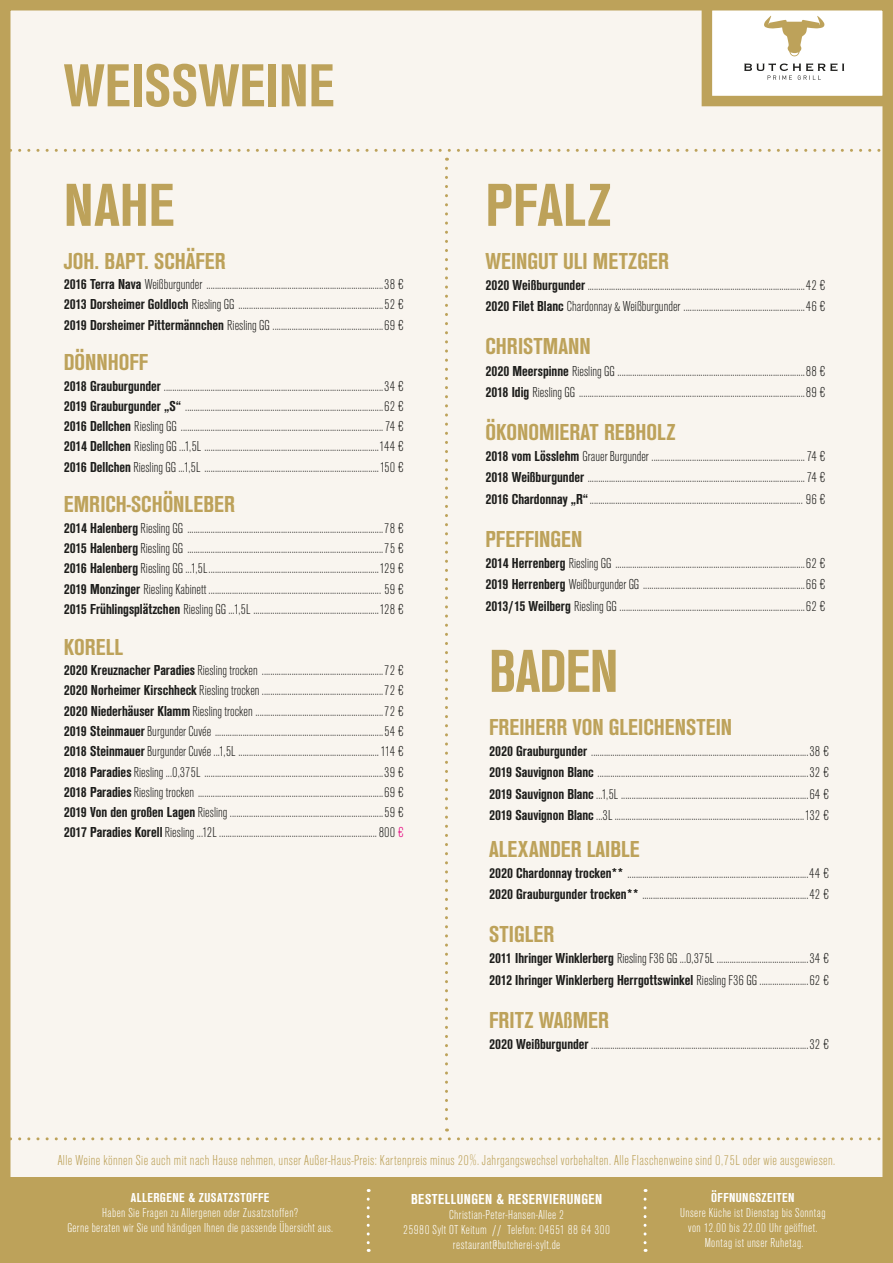
<style>
.page{position:relative;width:893px;height:1263px;background:#fff}
.page>*{position:absolute;margin:0;border:0;box-sizing:border-box;transform-origin:0 0}
.t1{font:700 condensed 63px/119.6px "Ancona";color:#bda25a}
.t2{font:700 condensed 63px "Ancona";color:#bda25a;scale:.96 1}
.t3{font:700 condensed 24px "Ancona";color:#bda25a}
.t4{font:300 condensed 15px/20.2px "Ancona";color:#1d1d1b;text-align:justify}
.t5{font:300 condensed 15px "Ancona";letter-spacing:.025em;color:#bda25a}
.t6{font:700 condensed 15px "Ancona";letter-spacing:.03em;color:#fff}
.t7{font:300 condensed 13.5px/15px "Ancona";letter-spacing:.03em;color:#fff;text-align:center}
.t8{font:700 condensed 13.5px "Ancona";letter-spacing:.03em;color:#fff}
.s1{font-weight:700}
.s2{color:#e6007d}
</style>
<div class="page">
<div style="left:5px;top:5px;width:883px;height:1253px;background:#f9f5ef"></div>
<div style="left:0;top:0;width:893px;height:1263px;border:10px solid #bda25a"></div>
<div style="left:707px;top:5px;width:181px;height:96px;background:#fff"></div>
<div style="left:702px;top:0;width:191px;height:106px;border:10px solid #bda25a"></div>
<svg style="left:764px;top:16px;width:61px;height:40px"></svg>
<svg style="left:744px;top:63px;width:100px;height:17px"></svg>
<svg style="left:10px;top:149px;width:882px;height:3px"></svg>
<svg style="left:10px;top:1137px;width:882px;height:3px"></svg>
<svg style="left:445px;top:168px;width:3px;height:963px"></svg>
<div style="left:0;top:1178px;width:893px;height:85px;background:#bda25a"></div>
<svg style="left:367px;top:1199px;width:3px;height:53px"></svg>
<svg style="left:644px;top:1199px;width:3px;height:53px"></svg>
<h1 class="t1" style="left:64px;top:25px;width:272px">WEISSWEINE<br>NAHE</h1>
<h2 class="t3" style="left:64px;top:246px;width:164px">JOH. BAPT. SCHÄFER</h2>
<p class="t4" style="left:64px;top:274px;width:342px"><span class="s1">2016 Terra Nava</span> Weißburgunder ...................................................................................38 € <span class="s1">2013 Dorsheimer Goldloch</span> Riesling GG ....................................................................52 € <span class="s1">2019 Dorsheimer Pittermännchen</span> Riesling GG ....................................................69 €</p>
<h2 class="t3" style="left:64px;top:348px;width:86px">DÖNNHOFF</h2>
<p class="t4" style="left:64px;top:376px;width:342px"><span class="s1">2018 Grauburgunder</span> .......................................................................................................34 € <span class="s1">2019 Grauburgunder „S“</span> .............................................................................................62 € <span class="s1">2016 Dellchen</span> Riesling GG ...............................................................................................74 € <span class="s1">2014 Dellchen</span> Riesling GG ...1,5L ..................................................................................144 € <span class="s1">2016 Dellchen</span> Riesling GG ...1,5L ..................................................................................150 €</p>
<h2 class="t3" style="left:64px;top:490px;width:173px">EMRICH-SCHÖNLEBER</h2>
<p class="t4" style="left:64px;top:518px;width:342px"><span class="s1">2014 Halenberg</span> Riesling GG ............................................................................................78 € <span class="s1">2015 Halenberg</span> Riesling GG ............................................................................................75 € <span class="s1">2016 Halenberg</span> Riesling GG ...1,5L................................................................................129 € <span class="s1">2019 Monzinger</span> Riesling Kabinett ................................................................................. 59 € <span class="s1">2015 Frühlingsplätzchen</span> Riesling GG ...1,5L ...........................................................128 €</p>
<h2 class="t3" style="left:64px;top:632px;width:61px">KORELL</h2>
<p class="t4" style="left:64px;top:660px;width:342px"><span class="s1">2020 Kreuznacher Paradies</span> Riesling trocken .........................................................72 € <span class="s1">2020 Norheimer Kirschheck</span> Riesling trocken .........................................................72 € <span class="s1">2020 Niederhäuser Klamm</span> Riesling trocken ............................................................72 € <span class="s1">2019 Steinmauer</span> Burgunder Cuvée ...............................................................................54 € <span class="s1">2018 Steinmauer</span> Burgunder Cuvée ...1,5L ..................................................................114 € <span class="s1">2018 Paradies</span> Riesling ...0,375L ....................................................................................39 € <span class="s1">2018 Paradies</span> Riesling trocken .......................................................................................69 € <span class="s1">2019 Von den großen Lagen</span> Riesling ........................................................................59 € <span class="s1">2017 Paradies Korell</span> Riesling ...12L ..........................................................................800 <span class="s2">€</span></p>
<h1 class="t1" style="left:485px;top:145px;width:127px">PFALZ</h1>
<h2 class="t3" style="left:485px;top:246px;width:185px">WEINGUT ULI METZGER</h2>
<p class="t4" style="left:485px;top:275px;width:342px;line-height:21.3px"><span class="s1">2020 Weißburgunder</span> ......................................................................................................42 €<br><span class="s1">2020 Filet Blanc</span> Chardonnay &amp; Weißburgunder .........................................................46 €</p>
<h2 class="t3" style="left:485px;top:332px;width:107px">CHRISTMANN</h2>
<p class="t4" style="left:485px;top:360px;width:342px;line-height:21.3px"><span class="s1">2020 Meerspinne</span> Riesling GG ........................................................................................88 €<br><span class="s1">2018 Idig</span> Riesling GG ..........................................................................................................89 €</p>
<h2 class="t3" style="left:485px;top:417px;width:192px">ÖKONOMIERAT REBHOLZ</h2>
<p class="t4" style="left:485px;top:446px;width:342px;line-height:21.3px"><span class="s1">2018 vom Lösslehm</span> Grauer Burgunder ........................................................................74 € <span class="s1">2018 Weißburgunder</span> ......................................................................................................74 € <span class="s1">2016 Chardonnay „R“</span>.................................................................................................... 96 €</p>
<h2 class="t3" style="left:485px;top:524px;width:99px">PFEFFINGEN</h2>
<p class="t4" style="left:485px;top:553px;width:342px;line-height:21.3px"><span class="s1">2014 Herrenberg</span> Riesling GG .........................................................................................62 € <span class="s1">2019 Herrenberg</span> Weißburgunder GG ............................................................................66 € <span class="s1">2013/15 Weilberg</span> Riesling GG .......................................................................................62 €</p>
<h1 class="t2" style="left:489px;top:633px;width:136px">BADEN</h1>
<h2 class="t3" style="left:489px;top:712px;width:245px">FREIHERR VON GLEICHENSTEIN</h2>
<p class="t4" style="left:489px;top:741px;width:342px;line-height:21.3px"><span class="s1">2020 Grauburgunder</span> ......................................................................................................38 € <span class="s1">2019 Sauvignon Blanc</span> ...................................................................................................32 € <span class="s1">2019 Sauvignon Blanc</span> ...1,5L ........................................................................................64 € <span class="s1">2019 Sauvignon Blanc</span> ...3L .........................................................................................132 €</p>
<h2 class="t3" style="left:489px;top:834px;width:152px">ALEXANDER LAIBLE</h2>
<p class="t4" style="left:489px;top:863px;width:342px;line-height:21.3px"><span class="s1">2020 Chardonnay trocken**</span> .....................................................................................44 €<br><span class="s1">2020 Grauburgunder trocken**</span> ..............................................................................42 €</p>
<h2 class="t3" style="left:489px;top:920px;width:67px">STIGLER</h2>
<p class="t4" style="left:489px;top:948px;width:342px;line-height:21.3px"><span class="s1">2011 Ihringer Winklerberg</span> Riesling F36 GG ...0,375L ...........................................34 €<br><span class="s1">2012 Ihringer Winklerberg Herrgottswinkel</span> Riesling F36 GG .......................62 €</p>
<h2 class="t3" style="left:489px;top:1005px;width:122px">FRITZ WAßMER</h2>
<p class="t4" style="left:489px;top:1034px;width:342px"><span class="s1">2020 Weißburgunder</span> ......................................................................................................32 €</p>
<p class="t5" style="left:58px;top:1152px;width:779px">Alle Weine können Sie auch mit nach Hause nehmen, unser Außer-Haus-Preis: Kartenpreis minus 20%. Jahrgangswechsel vorbehalten. Alle Flaschenweine sind 0,75L oder wie ausgewiesen.</p>
<p class="t6" style="left:411px;top:1190px;width:193px">BESTELLUNGEN &amp; RESERVIERUNGEN</p>
<p class="t7" style="left:403px;top:1207px;width:208px">Christian-Peter-Hansen-Allee 2<br>25980 Sylt OT Keitum // Telefon: 04651 88 64 300 restaurant@butcherei-sylt.de</p>
<p class="t8" style="left:711px;top:1190px;width:85px">ÖFFNUNGSZEITEN</p>
<p class="t7" style="left:680px;top:1206px;width:147px">Unsere Küche ist Dienstag bis Sonntag von 12.00 bis 22.00 Uhr geöffnet.<br>Montag ist unser Ruhetag.</p>
<p class="t8" style="left:131px;top:1190px;width:140px">ALLERGENE &amp; ZUSATZSTOFFE</p>
<p class="t7" style="left:67px;top:1206px;width:267px">Haben Sie Fragen zu Allergenen oder Zusatzstoffen?<br>Gerne beraten wir Sie und händigen Ihnen die passende Übersicht aus.</p>
</div>
